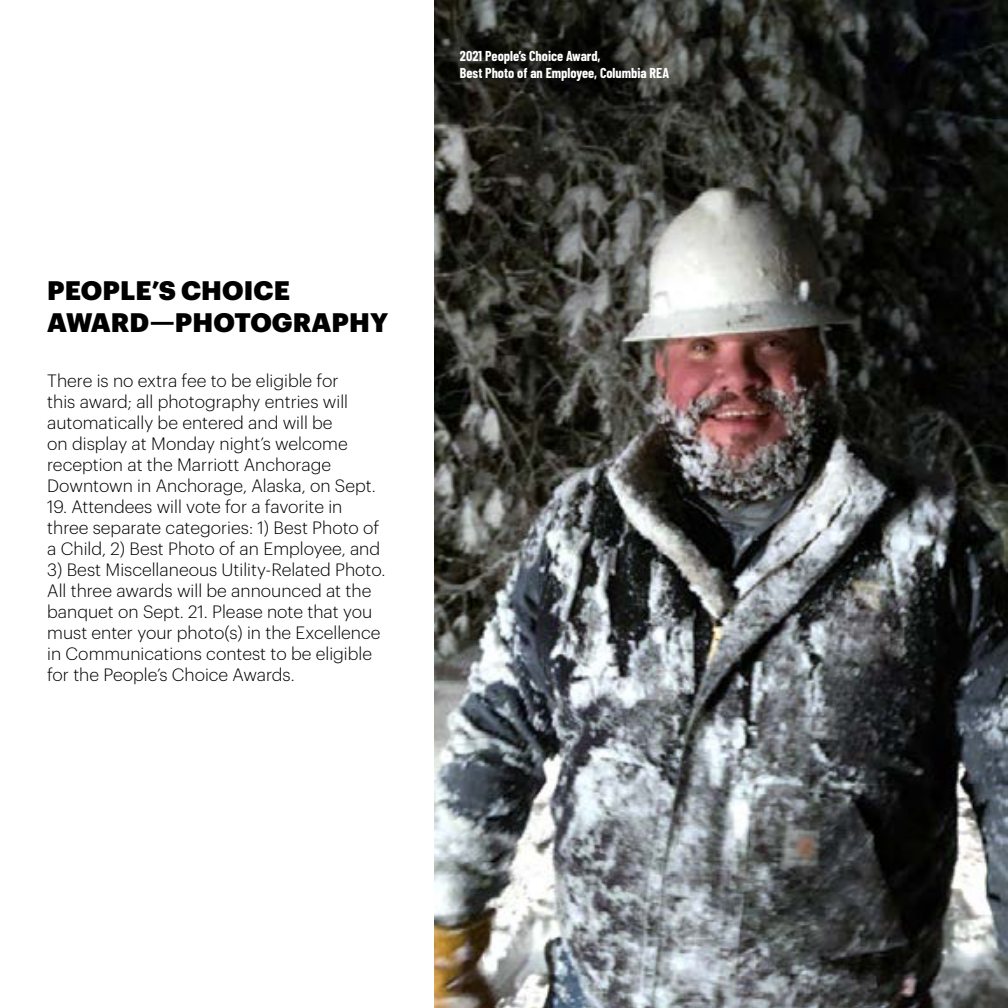
<style>
.page{position:relative;width:1008px;height:1008px;background:#fff}
.page>*{position:absolute;margin:0;border:0;box-sizing:border-box;transform-origin:0 0}
.t1{font:900 26.25px/31.5px "Graphik";letter-spacing:.005em;color:#000}
.t2{font:300 17.5px/21px "Graphik";color:#000}
.t3{font:700 14px/16.8px "Barlow Condensed";color:#fff}
</style>
<div class="page">
<img style="left:435px;top:0;width:573px;height:1008px">
<p class="t3" style="left:460px;top:47px;width:211px">2021 People’s Choice Award,<br>Best Photo of an Employee, Columbia REA</p>
<h1 class="t1" style="left:47px;top:272px;width:342px">PEOPLE’S CHOICE<br>AWARD—PHOTOGRAPHY</h1>
<p class="t2" style="left:47px;top:368px;width:330px">There is no extra fee to be eligible for<br>this award; all photography entries will automatically be entered and will be<br>on display at Monday night’s welcome reception at the Marriott Anchorage Downtown in Anchorage, Alaska, on Sept.</p>
<p class="t2" style="left:47px;top:494px;width:334px">19. Attendees will vote for a favorite in three separate categories: 1) Best Photo of a Child, 2) Best Photo of an Employee, and</p>
<p class="t2" style="left:47px;top:557px;width:340px">3) Best Miscellaneous Utility-Related Photo.<br>All three awards will be announced at the banquet on Sept. 21. Please note that you must enter your photo(s) in the Excellence in Communications contest to be eligible for the People’s Choice Awards.</p>
</div>
